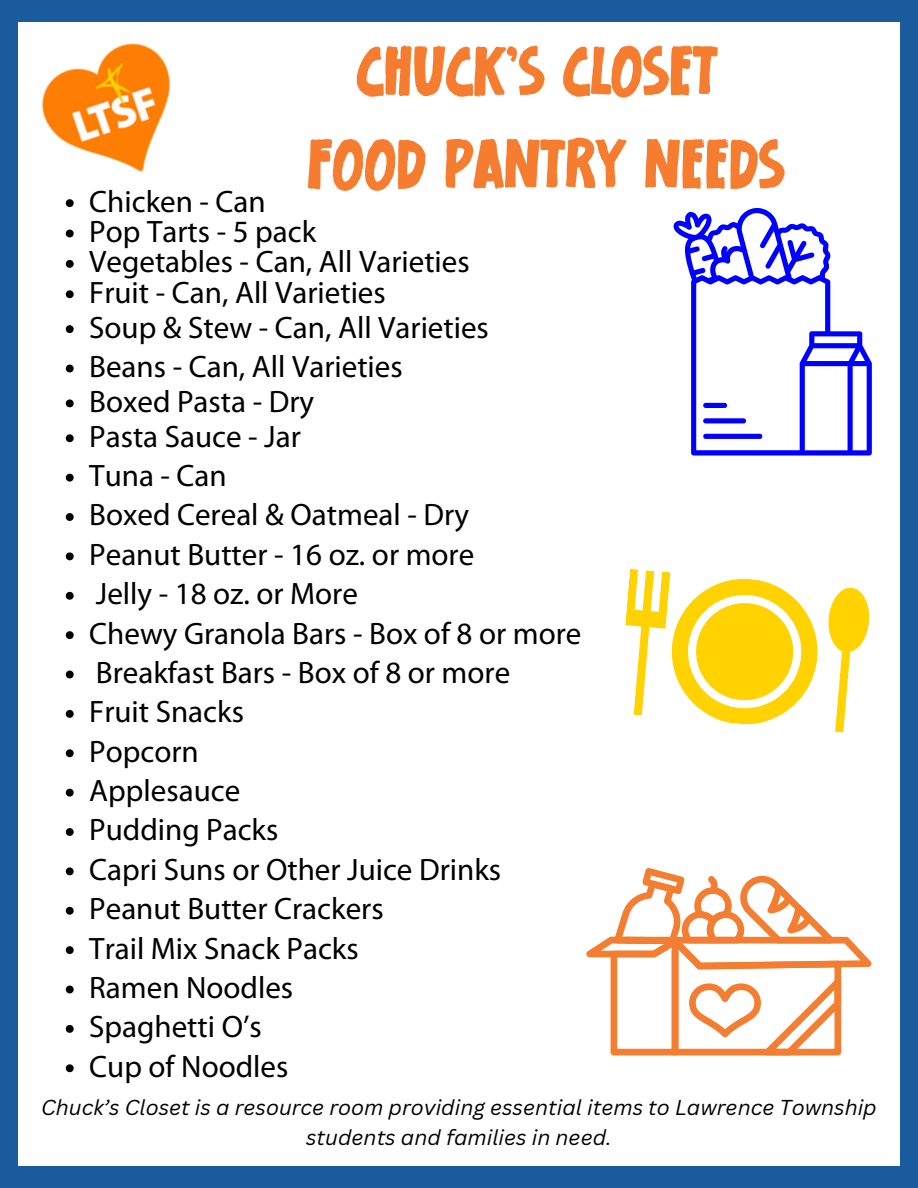
<style>
.page{position:relative;width:918px;height:1188px;background:#195b9d}
.page>*{position:absolute;margin:0;border:0;box-sizing:border-box;transform-origin:0 0}
.t1{font:67.5px/93.3px "Aalama";color:#f67c2f;text-align:center}
.t2{font:31.05px "Myriad Pro";color:#000}
.t3{font:italic 21px/29.2px "Canva Sans";color:#000;text-align:center}
</style>
<div class="page">
<div style="left:18px;top:22px;width:882px;height:1143px;background:#fff"></div>
<svg style="left:66px;top:260px;width:8px;height:8px"></svg>
<svg style="left:66px;top:290px;width:8px;height:8px"></svg>
<svg style="left:66px;top:325px;width:8px;height:8px"></svg>
<svg style="left:66px;top:365px;width:8px;height:7px"></svg>
<svg style="left:66px;top:399px;width:8px;height:8px"></svg>
<svg style="left:66px;top:434px;width:8px;height:8px"></svg>
<svg style="left:66px;top:474px;width:8px;height:8px"></svg>
<svg style="left:66px;top:513px;width:8px;height:8px"></svg>
<svg style="left:66px;top:552px;width:8px;height:8px"></svg>
<svg style="left:66px;top:592px;width:8px;height:8px"></svg>
<svg style="left:66px;top:631px;width:8px;height:8px"></svg>
<svg style="left:66px;top:671px;width:8px;height:7px"></svg>
<svg style="left:66px;top:710px;width:8px;height:8px"></svg>
<svg style="left:66px;top:749px;width:8px;height:8px"></svg>
<svg style="left:66px;top:789px;width:8px;height:8px"></svg>
<svg style="left:66px;top:828px;width:8px;height:8px"></svg>
<svg style="left:66px;top:867px;width:8px;height:8px"></svg>
<svg style="left:66px;top:907px;width:8px;height:8px"></svg>
<svg style="left:66px;top:946px;width:8px;height:8px"></svg>
<svg style="left:66px;top:986px;width:8px;height:7px"></svg>
<svg style="left:66px;top:1025px;width:8px;height:8px"></svg>
<svg style="left:66px;top:1064px;width:8px;height:8px"></svg>
<img style="left:42px;top:43px;width:129px;height:194px">
<svg style="left:625px;top:569px;width:245px;height:164px"></svg>
<svg style="left:586px;top:868px;width:286px;height:187px"></svg>
<svg style="left:673px;top:208px;width:199px;height:248px"></svg>
<p class="t1" style="left:307px;top:26px;width:479px">CHUCK’S CLOSET<br>FOOD PANTRY NEEDS</p>
<p class="t2" style="left:89px;top:188px;width:178px">Chicken - Can</p>
<h1 class="t2" style="left:89px;top:219px;width:229px">Pop Tarts - 5 pack</h1>
<p class="t2" style="left:89px;top:249px;width:382px">Vegetables - Can, All Varieties</p>
<p class="t2" style="left:89px;top:279px;width:298px">Fruit - Can, All Varieties</p>
<p class="t2" style="left:89px;top:314px;width:401px">Soup &amp; Stew - Can, All Varieties</p>
<p class="t2" style="left:89px;top:354px;width:315px">Beans - Can, All Varieties</p>
<p class="t2" style="left:89px;top:389px;width:226px">Boxed Pasta - Dry</p>
<p class="t2" style="left:89px;top:423px;width:213px">Pasta Sauce - Jar</p>
<p class="t2" style="left:89px;top:463px;width:139px">Tuna - Can</p>
<p class="t2" style="left:89px;top:502px;width:381px">Boxed Cereal &amp; Oatmeal - Dry</p>
<p class="t2" style="left:89px;top:542px;width:387px">Peanut Butter - 16 oz. or more</p>
<p class="t2" style="left:96px;top:581px;width:264px">Jelly - 18 oz. or More</p>
<p class="t2" style="left:89px;top:620px;width:494px">Chewy Granola Bars - Box of 8 or more</p>
<p class="t2" style="left:96px;top:660px;width:416px">Breakfast Bars - Box of 8 or more</p>
<p class="t2" style="left:89px;top:699px;width:156px">Fruit Snacks</p>
<p class="t2" style="left:89px;top:738px;width:111px">Popcorn</p>
<p class="t2" style="left:89px;top:778px;width:152px">Applesauce</p>
<p class="t2" style="left:89px;top:817px;width:191px">Pudding Packs</p>
<p class="t2" style="left:89px;top:857px;width:413px">Capri Suns or Other Juice Drinks</p>
<p class="t2" style="left:89px;top:896px;width:296px">Peanut Butter Crackers</p>
<p class="t2" style="left:89px;top:935px;width:271px">Trail Mix Snack Packs</p>
<p class="t2" style="left:89px;top:975px;width:205px">Ramen Noodles</p>
<p class="t2" style="left:89px;top:1014px;width:174px">Spaghetti O’s</p>
<p class="t2" style="left:89px;top:1053px;width:201px">Cup of Noodles</p>
<p class="t3" style="left:41px;top:1093px;width:837px">Chuck’s Closet is a resource room providing essential items to Lawrence Township students and families in need.</p>
</div>
